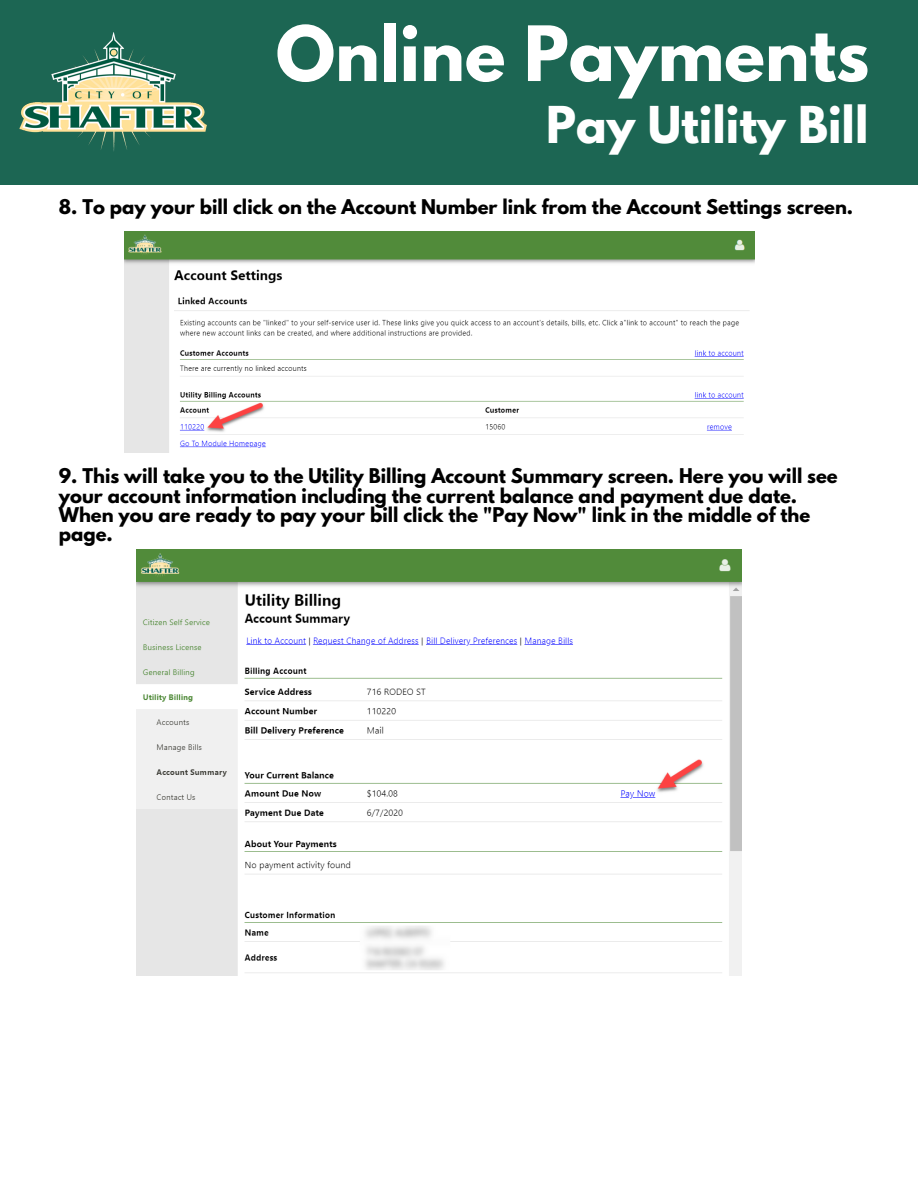
<style>
.page{position:relative;width:918px;height:1188px;background:#fff}
.page>*{position:absolute;margin:0;border:0;box-sizing:border-box;transform-origin:0 0}
.t1{font:700 67.5px "League Spartan";color:#fff}
.t2{font:700 45px "League Spartan";color:#fff}
.t3{font:700 18px/19.2px "League Spartan";color:#000}
</style>
<div class="page">
<div style="left:0;top:0;width:918px;height:185px;background:#1c6653"></div>
<img style="left:19px;top:32px;width:188px;height:119px">
<img style="left:125px;top:231px;width:630px;height:222px">
<img style="left:137px;top:550px;width:605px;height:425px">
<h1 class="t1" style="left:276px;top:20px;width:595px">Online Payments</h1>
<h2 class="t2" style="left:546px;top:102px;width:324px">Pay Utility Bill</h2>
<p class="t3" style="left:59px;top:199px;width:796px">8. To pay your bill click on the Account Number link from the Account Settings screen.</p>
<p class="t3" style="left:59px;top:469px;width:781px">9. This will take you to the Utility Billing Account Summary screen. Here you will see your account information including the current balance and payment due date.<br>When you are ready to pay your bill click the "Pay Now" link in the middle of the page.</p>
</div>
